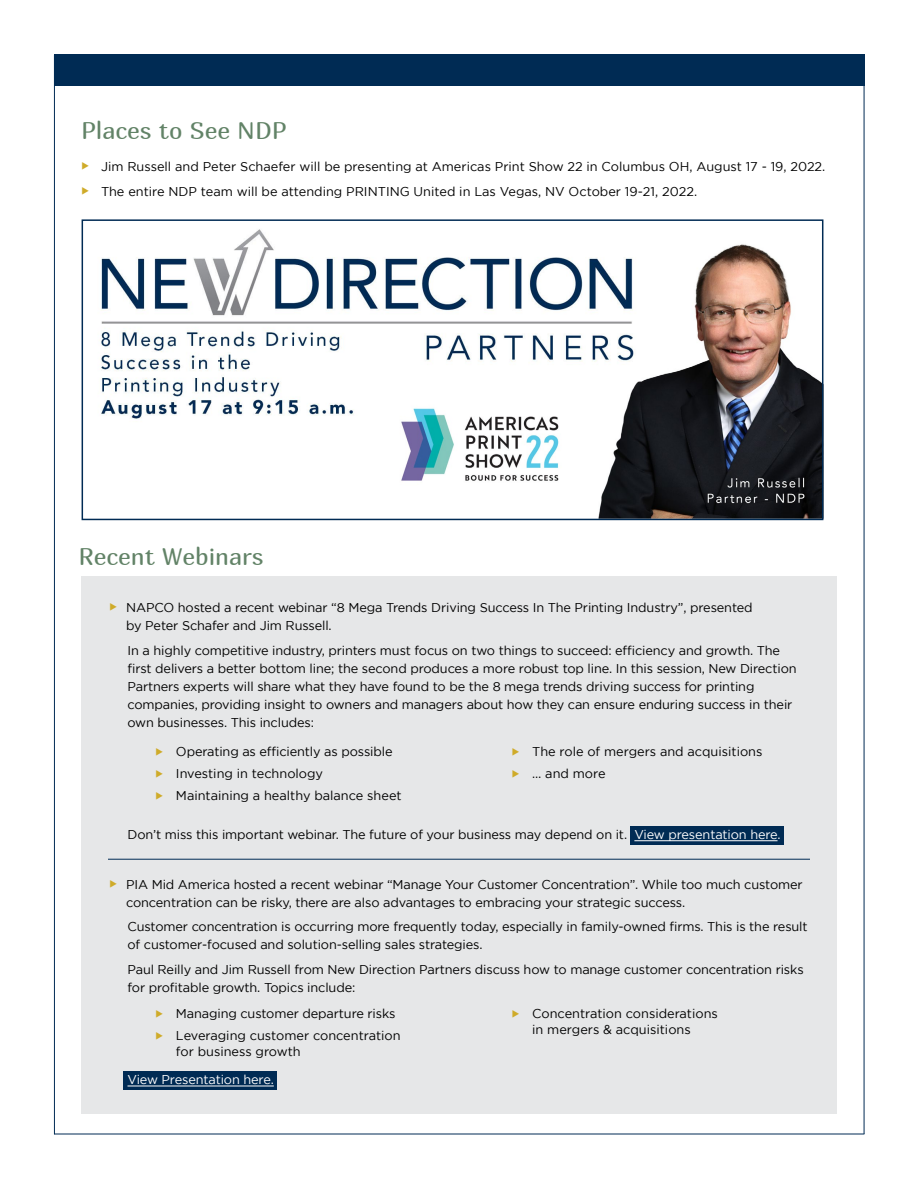
<style>
.page{position:relative;width:918px;height:1188px;background:#fff}
.page>*{position:absolute;margin:0;border:0;box-sizing:border-box;transform-origin:0 0}
.t1{font:24px "Marmelad";color:#628367}
.t2{font:12.75px/18px "Gotham";letter-spacing:-.01em;color:#000}
.t3{font:12.75px "Gotham";letter-spacing:-.01em;color:#fff}
.s1{color:#cfab29}
.s2{color:#fff}
</style>
<div class="page">
<div style="left:81px;top:577px;width:756px;height:537px;background:#e6e7e8"></div>
<div style="left:123px;top:1071px;width:154px;height:19px;background:#002b54"></div>
<div style="left:630px;top:826px;width:154px;height:18px;background:#002b54"></div>
<div style="left:54px;top:54px;width:810px;height:31px;background:#002b54"></div>
<hr style="left:54px;top:1134px;width:810px;height:1px;background:#002b54">
<hr style="left:54px;top:55px;width:1px;height:1079px;background:#002b54">
<hr style="left:864px;top:54px;width:1px;height:1080px;background:#002b54">
<hr style="left:634px;top:840px;width:144px;height:1px;background:#fff">
<hr style="left:128px;top:1086px;width:146px;height:1px;background:#fff">
<img style="left:101px;top:229px;width:477px;height:190px">
<img style="left:578px;top:244px;width:242px;height:273px">
<img style="left:396px;top:401px;width:178px;height:80px">
<div style="left:82px;top:219px;width:741px;height:301px;border:2px solid #002b54"></div>
<hr style="left:108px;top:859px;width:702px;height:1px;background:#002b54">
<h1 class="t1" style="left:81px;top:116px;width:207px">Places to See NDP</h1>
<p class="t2" style="left:82px;top:157px;width:745px"><span class="s1">◆</span> Jim Russell and Peter Schaefer will be presenting at Americas Print Show 22 in Columbus OH, August 17 - 19, 2022.</p>
<p class="t2" style="left:82px;top:182px;width:617px"><span class="s1">◆</span> The entire NDP team will be attending PRINTING United in Las Vegas, NV October 19-21, 2022.</p>
<h1 class="t1" style="left:78px;top:541px;width:187px">Recent Webinars</h1>
<p class="t2" style="left:126px;top:598px;width:628px;text-indent:-17px"><span class="s1">◆</span> NAPCO hosted a recent webinar “8 Mega Trends Driving Success In The Printing Industry”, presented by Peter Schafer and Jim Russell.</p>
<p class="t2" style="left:127px;top:641px;width:671px">In a highly competitive industry, printers must focus on two things to succeed: efficiency and growth. The first delivers a better bottom line; the second produces a more robust top line. In this session, New Direction Partners experts will share what they have found to be the 8 mega trends driving success for printing companies, providing insight to owners and managers about how they can ensure enduring success in their own businesses. This includes:</p>
<p class="t2" style="left:156px;top:742px;width:239px"><span class="s1">◆</span> Operating as efficiently as possible</p>
<p class="t2" style="left:156px;top:764px;width:169px"><span class="s1">◆</span> Investing in technology</p>
<p class="t2" style="left:156px;top:787px;width:248px"><span class="s1">◆</span> Maintaining a healthy balance sheet</p>
<p class="t2" style="left:512px;top:742px;width:252px"><span class="s1">◆</span> The role of mergers and acquisitions</p>
<p class="t2" style="left:512px;top:764px;width:95px"><span class="s1">◆</span> … and more</p>
<p class="t2" style="left:127px;top:825px;width:655px">Don’t miss this important webinar. The future of your business may depend on it. <span class="s2">View presentation here.</span></p>
<p class="t2" style="left:126px;top:875px;width:678px;text-indent:-17px"><span class="s1">◆</span> PIA Mid America hosted a recent webinar “Manage Your Customer Concentration”. While too much customer concentration can be risky, there are also advantages to embracing your strategic success.</p>
<p class="t2" style="left:127px;top:918px;width:682px">Customer concentration is occurring more frequently today, especially in family-owned firms. This is the result of customer-focused and solution-selling sales strategies.</p>
<p class="t2" style="left:127px;top:960px;width:678px">Paul Reilly and Jim Russell from New Direction Partners discuss how to manage customer concentration risks for profitable growth. Topics include:</p>
<p class="t2" style="left:156px;top:1005px;width:242px"><span class="s1">◆</span> Managing customer departure risks</p>
<p class="t2" style="left:176px;top:1028px;width:226px;line-height:15.3px;text-indent:-20px"><span class="s1">◆</span> Leveraging customer concentration for business growth</p>
<p class="t3" style="left:127px;top:1073px;width:148px">View Presentation here.</p>
<p class="t2" style="left:512px;top:1006px;width:208px;line-height:15.3px;text-align:center"><span class="s1">◆</span> Concentration considerations in mergers &amp; acquisitions</p>
</div>
